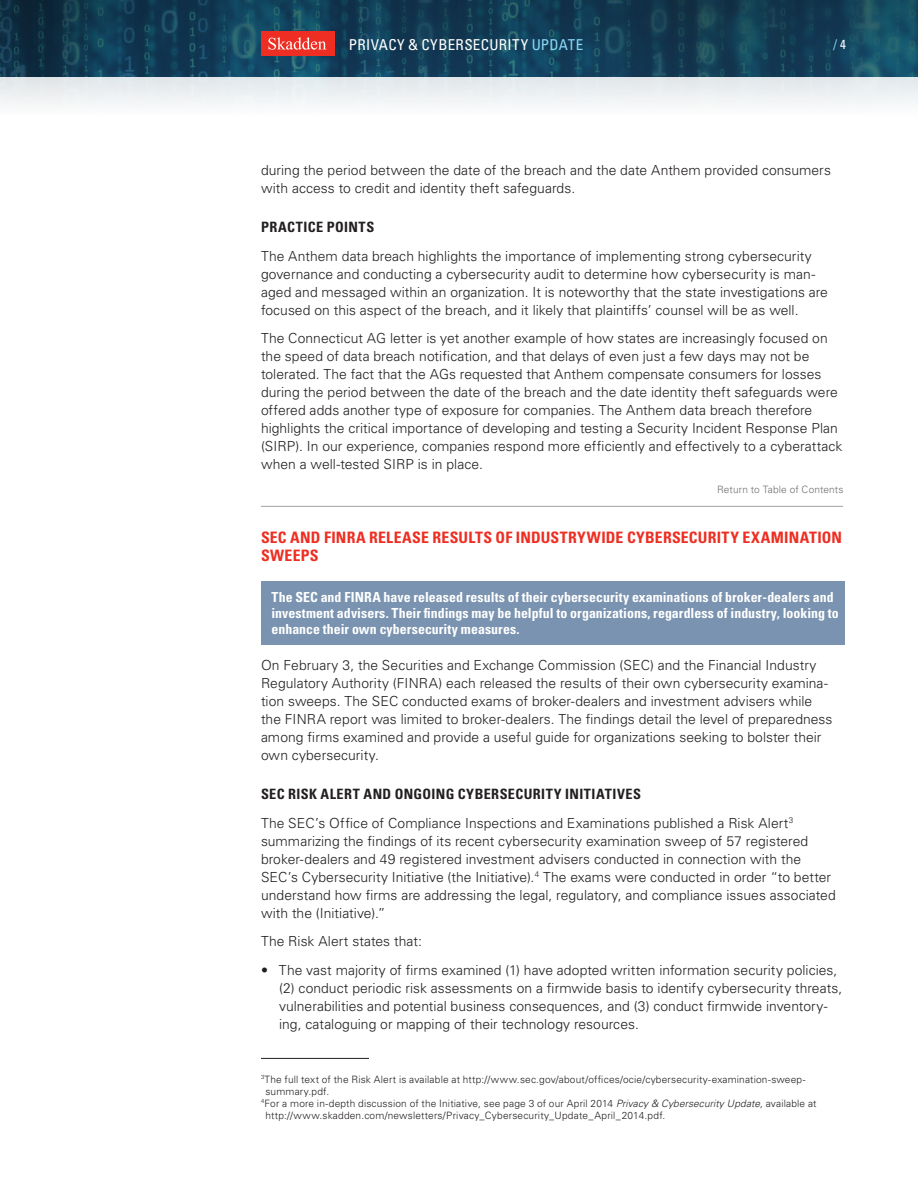
<style>
.page{position:relative;width:918px;height:1188px;background:#fff}
.page>*{position:absolute;margin:0;border:0;box-sizing:border-box;transform-origin:0 0}
.Article_Heading{font:700 condensed 15.75px/18px "Univers LT Std";letter-spacing:.015em;color:#ee2e22}
.t1{font:condensed 15px "Univers LT Std";letter-spacing:.025em;color:#fff}
.BLACK_SUBHEAD{font:700 condensed 14.25px "Univers LT Std";letter-spacing:.03em;color:#231f20}
.Article_Body{font:300 13.8px/18px "Univers LT Std";letter-spacing:.005em;color:#231f20}
.Article_Body_Bullets{font:300 13.8px/18px "Univers LT Std";letter-spacing:.005em;color:#231f20}
.t2{font:700 condensed 13.8px/15.8px "Univers LT Std";color:#fff}
.t3{font:condensed 13.5px "Univers LT Std";color:#89d6f7}
.Footnote_USE_THIS{font:300 10.2px/12.1px "Univers LT Std";letter-spacing:.015em;color:#231f20}
.Article_Body-2{font:300 10.2px "Univers LT Std";letter-spacing:.015em;color:#6f6e71}
.s1{color:#89d6f7}
.s2{font-size:13.2px;color:#fff}
.s3{font-style:italic}
</style>
<div class="page">
<img style="left:0;top:0;width:918px;height:104px">
<div style="left:261px;top:31px;width:73px;height:25px;background:#ee2e22"></div>
<svg style="left:268px;top:37px;width:58px;height:13px"></svg>
<hr style="left:261px;top:506px;width:582px;height:1px;background:#a1a1a5">
<div style="left:261px;top:581px;width:584px;height:64px;background:#7a93b0"></div>
<hr style="left:261px;top:1058px;width:108px;height:1px;background:#231f20">
<p class="t1" style="left:349px;top:35px;width:236px">PRIVACY &amp; CYBERSECURITY <span class="s1">UPDATE</span></p>
<p class="t3" style="left:833px;top:36px;width:14px">/<span class="s2">4</span></p>
<p class="Article_Body" style="left:261px;top:161px;width:571px">during the period between the date of the breach and the date Anthem provided consumers with access to credit and identity theft safeguards.</p>
<p class="BLACK_SUBHEAD" style="left:261px;top:218px;width:115px">PRACTICE POINTS</p>
<p class="Article_Body" style="left:261px;top:247px;width:569px">The Anthem data breach highlights the importance of implementing strong cybersecurity governance and conducting a cybersecurity audit to determine how cybersecurity is man&shy;aged and messaged within an organization. It is noteworthy that the state investigations are focused on this aspect of the breach, and it likely that plaintiffs’ counsel will be as well.</p>
<p class="Article_Body" style="left:261px;top:329px;width:583px">The Connecticut AG letter is yet another example of how states are increasingly focused on the speed of data breach notification, and that delays of even just a few days may not be tolerated. The fact that the AGs requested that Anthem compensate consumers for losses during the period between the date of the breach and the date identity theft safeguards were offered adds another type of exposure for companies. The Anthem data breach therefore highlights the critical importance of developing and testing a Security Incident Response Plan (SIRP). In our experience, companies respond more efficiently and effectively to a cyberattack when a well-tested SIRP is in place.</p>
<p class="Article_Body-2" style="left:717px;top:484px;width:128px">Return to Table of Contents</p>
<p class="Article_Heading" style="left:261px;top:528px;width:583px">SEC AND FINRA RELEASE RESULTS OF INDUSTRYWIDE CYBERSECURITY EXAMINATION<br>SWEEPS</p>
<p class="t2" style="left:272px;top:589px;width:569px">The SEC and FINRA have released results of their cybersecurity examinations of broker-dealers and investment advisers. Their findings may be helpful to organizations, regardless of industry, looking to enhance their own cybersecurity measures.</p>
<p class="Article_Body" style="left:261px;top:656px;width:573px">On February 3, the Securities and Exchange Commission (SEC) and the Financial Industry Regulatory Authority (FINRA) each released the results of their own cybersecurity examina&shy;tion sweeps. The SEC conducted exams of broker-dealers and investment advisers while the FINRA report was limited to broker-dealers. The findings detail the level of preparedness among firms examined and provide a useful guide for organizations seeking to bolster their own cybersecurity.</p>
<p class="BLACK_SUBHEAD" style="left:261px;top:785px;width:382px">SEC RISK ALERT AND ONGOING CYBERSECURITY INITIATIVES</p>
<p class="Article_Body" style="left:261px;top:814px;width:576px">The SEC’s Office of Compliance Inspections and Examinations published a Risk Alert<sup>3 </sup>summarizing the findings of its recent cybersecurity examination sweep of 57 registered broker-dealers and 49 registered investment advisers conducted in connection with the SEC’s Cybersecurity Initiative (the Initiative).<sup>4</sup> The exams were conducted in order “to better understand how firms are addressing the legal, regulatory, and compliance issues associated with the (Initiative).”</p>
<p class="Article_Body" style="left:261px;top:932px;width:162px">The Risk Alert states that:</p>
<p class="Article_Body_Bullets" style="left:279px;top:961px;width:565px;text-indent:-18px">• The vast majority of firms examined (1) have adopted written information security policies, (2) conduct periodic risk assessments on a firmwide basis to identify cybersecurity threats, vulnerabilities and potential business consequences, and (3) conduct firmwide inventory&shy;ing, cataloguing or mapping of their technology resources.</p>
<p class="Footnote_USE_THIS" style="left:266px;top:1073px;width:542px;text-indent:-4px"><sup>3</sup>The full text of the Risk Alert is available at http://www.sec.gov/about/offices/ocie/cybersecurity-examination-sweep&shy;summary.pdf.</p>
<p class="Footnote_USE_THIS" style="left:266px;top:1097px;width:553px;text-indent:-5px"><sup>4</sup>For a more in-depth discussion of the Initiative, see page 3 of our April 2014 <span class="s3">Privacy &amp; Cybersecurity Update</span>, available at http://www.skadden.com/newsletters/Privacy_Cybersecurity_Update_April_2014.pdf.</p>
</div>
